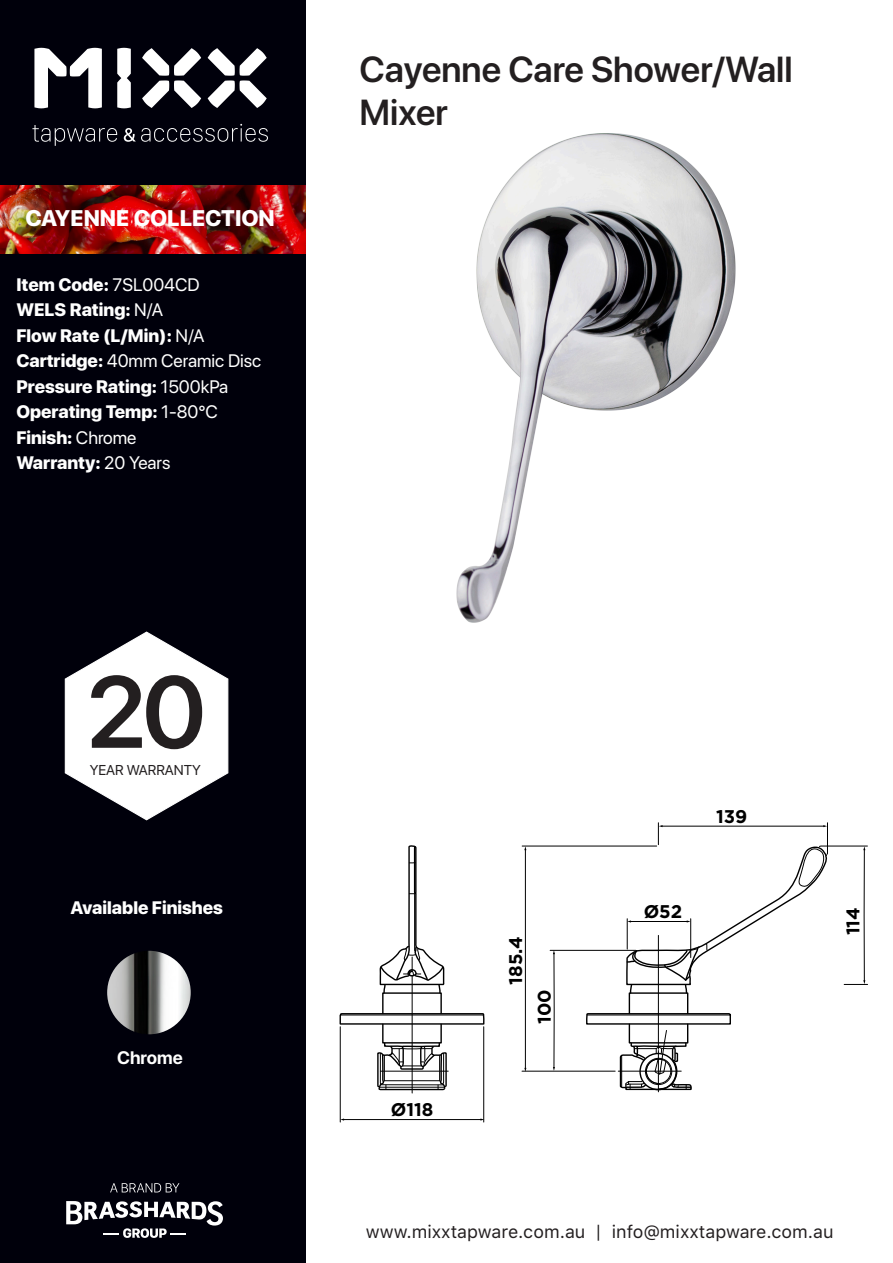
<style>
.page{position:relative;width:893px;height:1263px;background:#fff}
.page>*{position:absolute;margin:0;border:0;box-sizing:border-box;transform-origin:0 0}
.t1{font:600 101.1px "SF Pro Display";color:#231f20}
.t2{font:600 36px/43.2px "SF Pro Display";color:#231f20}
.t3{font:800 22.5px "SF Pro Display";color:#fff}
.t4{font:700 18.3px "Gotham";color:#000}
.t5{font:800 18px "SF Pro Display";color:#fff}
.t6{font:18px "SF Pro Text";color:#231f20}
.t7{font:18px "SF Pro Display";color:#fff}
.t8{font:700 18px "SF Pro Display";color:#fff}
.t9{font:14.25px/21px "SF Pro Display";color:#231f20}
.s1{font-weight:400}
.s2{font-weight:800}
</style>
<div class="page">
<div style="left:0;top:0;width:306px;height:1263px;background:#00000b"></div>
<img style="left:0;top:185px;width:306px;height:68px">
<svg style="left:34px;top:48px;width:68px;height:60px"></svg>
<svg style="left:142px;top:48px;width:59px;height:60px"></svg>
<svg style="left:208px;top:48px;width:59px;height:60px"></svg>
<svg style="left:32px;top:125px;width:85px;height:21px"></svg>
<svg style="left:124px;top:124px;width:144px;height:18px"></svg>
<svg style="left:117px;top:48px;width:14px;height:60px"></svg>
<svg style="left:110px;top:1183px;width:69px;height:9px"></svg>
<svg style="left:66px;top:1201px;width:157px;height:37px"></svg>
<img style="left:107px;top:951px;width:84px;height:83px;border-radius:42px">
<svg style="left:64px;top:631px;width:165px;height:190px"></svg>
<hr style="left:525px;top:849px;width:1px;height:219px;background:#000">
<hr style="left:522px;top:846px;width:135px;height:1px;background:#000">
<svg style="left:553px;top:951px;width:2px;height:120px"></svg>
<hr style="left:522px;top:1071px;width:93px;height:1px;background:#000">
<div style="left:629px;top:992px;width:59px;height:22px;border:1px solid #000"></div>
<hr style="left:658px;top:935px;width:1px;height:114px;background:#000">
<svg style="left:339px;top:845px;width:146px;height:278px"></svg>
<svg style="left:585px;top:1012px;width:146px;height:80px"></svg>
<div style="left:645px;top:1058px;width:27px;height:27px;border:1px solid #000;border-radius:50%"></div>
<svg style="left:625px;top:822px;width:243px;height:172px"></svg>
<hr style="left:550px;top:950px;width:86px;height:1px;background:#000">
<img style="left:456px;top:133px;width:280px;height:490px">
<p class="t3" style="left:26px;top:202px;width:251px">CAYENNE COLLECTION</p>
<p class="t5" style="left:16px;top:271px;width:185px">Item Code: <span class="s1">7SL004CD</span></p>
<p class="t5" style="left:16px;top:297px;width:148px">WELS Rating: <span class="s1">N/A</span></p>
<p class="t5" style="left:16px;top:322px;width:190px">Flow Rate (L/Min): <span class="s1">N/A</span></p>
<p class="t7" style="left:16px;top:348px;width:246px"><span class="s2">Cartridge:</span> 40mm Ceramic Disc</p>
<p class="t5" style="left:16px;top:373px;width:213px">Pressure Rating: <span class="s1">1500kPa</span></p>
<p class="t5" style="left:16px;top:399px;width:203px">Operating Temp: <span class="s1">1-80°C</span></p>
<p class="t5" style="left:16px;top:424px;width:121px">Finish: <span class="s1">Chrome</span></p>
<p class="t5" style="left:16px;top:450px;width:156px">Warranty: <span class="s1">20 Years</span></p>
<h1 class="t1" style="left:87px;top:640px;width:121px">20</h1>
<p class="t9" style="left:90px;top:759px;width:113px">YEAR WARRANTY</p>
<p class="t9" style="left:92px;top:715px;width:113px">YEAR WARRANTY<br>YEAR WARRANTY</p>
<p class="t5" style="left:70px;top:895px;width:154px">Available Finishes</p>
<p class="t8" style="left:117px;top:1045px;width:67px">Chrome</p>
<p class="t2" style="left:359px;top:47px;width:435px">Cayenne Care Shower/Wall<br>Mixer</p>
<p class="t4" style="left:391px;top:1097px;width:44px">Ø118</p>
<p class="t4" style="left:503px;top:985px;width:50px;rotate:-90deg">185.4</p>
<p class="t4" style="left:532px;top:1024px;width:36px;rotate:-90deg">100</p>
<p class="t4" style="left:644px;top:899px;width:40px">Ø52</p>
<p class="t4" style="left:716px;top:804px;width:33px">139</p>
<p class="t4" style="left:841px;top:935px;width:30px;rotate:-90deg">114</p>
<p class="t6" style="left:366px;top:1218px;width:469px">www.mixxtapware.com.au | info@mixxtapware.com.au</p>
</div>
